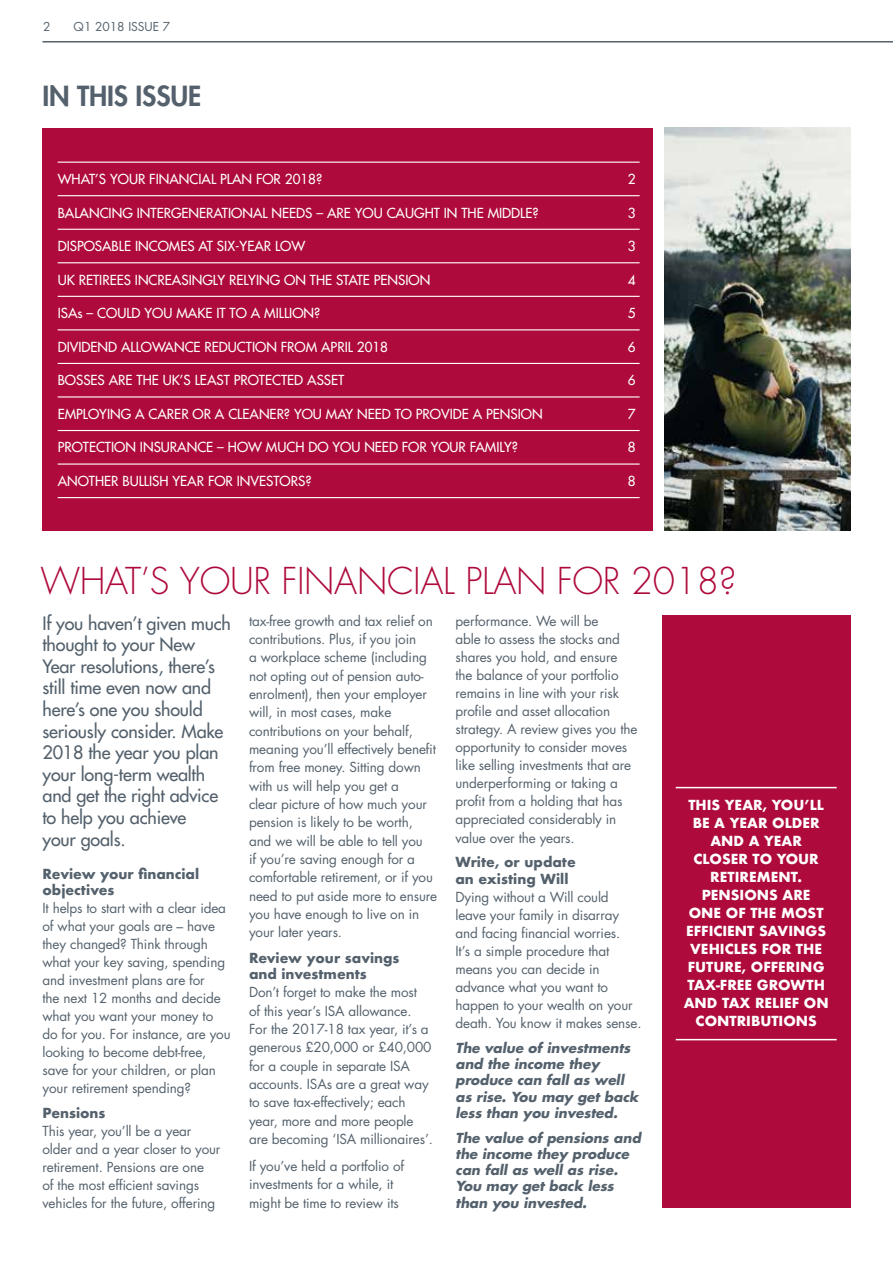
<style>
.page{position:relative;width:893px;height:1263px;background:#fff}
.page>*{position:absolute;margin:0;border:0;box-sizing:border-box;transform-origin:0 0}
.t1{font:300 36px "Futura LT";letter-spacing:-.01em;color:#ae0a3b}
.t2{font:800 27px "Futura";letter-spacing:-.005em;color:#54616c}
.t3{font:18px/21.6px "Futura";letter-spacing:-.01em;color:#54616c}
.t4{font:13.5px/18px "Futura";letter-spacing:-.01em;color:#54616c}
.t5{font:13.5px "Futura";color:#fff}
.t6{font:italic 700 13.5px/16.2px "Futura";color:#54616c}
.t7{font:700 13.5px/18px "Futura";color:#fff;text-align:center}
.t8{font:700 13.5px/16.2px "Futura";color:#54616c}
.t9{font:12px "Futura";color:#54616c}
</style>
<div class="page">
<hr style="left:43px;top:41px;width:850px;height:2px;background:#54616c">
<div style="left:43px;top:128px;width:610px;height:402px;background:#ae0a3b"></div>
<div style="left:662px;top:615px;width:188px;height:593px;background:#ae0a3b"></div>
<hr style="left:676px;top:787px;width:161px;height:1px;background:#fff">
<hr style="left:676px;top:1039px;width:161px;height:1px;background:#fff">
<hr style="left:58px;top:162px;width:582px;height:1px;background:#fff">
<hr style="left:58px;top:195px;width:582px;height:1px;background:#fff">
<hr style="left:58px;top:229px;width:582px;height:1px;background:#fff">
<hr style="left:58px;top:262px;width:582px;height:1px;background:#fff">
<hr style="left:58px;top:296px;width:582px;height:1px;background:#fff">
<hr style="left:58px;top:329px;width:582px;height:1px;background:#fff">
<hr style="left:58px;top:363px;width:582px;height:1px;background:#fff">
<hr style="left:58px;top:396px;width:582px;height:1px;background:#fff">
<hr style="left:58px;top:430px;width:582px;height:1px;background:#fff">
<hr style="left:58px;top:463px;width:582px;height:2px;background:#fff">
<hr style="left:58px;top:497px;width:582px;height:1px;background:#fff">
<img style="left:664px;top:128px;width:186px;height:402px">
<p class="t9" style="left:43px;top:18px;width:9px">2</p>
<p class="t9" style="left:74px;top:18px;width:98px">Q1 2018 ISSUE 7</p>
<h2 class="t2" style="left:43px;top:78px;width:160px">IN THIS ISSUE</h2>
<p class="t5" style="left:58px;top:170px;width:266px">WHAT’S YOUR FINANCIAL PLAN FOR 2018?</p>
<p class="t5" style="left:628px;top:170px;width:9px">2</p>
<p class="t5" style="left:58px;top:204px;width:482px">BALANCING INTERGENERATIONAL NEEDS – ARE YOU CAUGHT IN THE MIDDLE?</p>
<p class="t5" style="left:628px;top:204px;width:9px">3</p>
<p class="t5" style="left:58px;top:237px;width:249px">DISPOSABLE INCOMES AT SIX-YEAR LOW</p>
<p class="t5" style="left:628px;top:237px;width:9px">3</p>
<p class="t5" style="left:58px;top:271px;width:374px">UK RETIREES INCREASINGLY RELYING ON THE STATE PENSION</p>
<p class="t5" style="left:628px;top:271px;width:9px">4</p>
<p class="t5" style="left:58px;top:304px;width:264px">ISAs – COULD YOU MAKE IT TO A MILLION?</p>
<p class="t5" style="left:628px;top:304px;width:9px">5</p>
<p class="t5" style="left:58px;top:338px;width:332px">DIVIDEND ALLOWANCE REDUCTION FROM APRIL 2018</p>
<p class="t5" style="left:628px;top:338px;width:9px">6</p>
<p class="t5" style="left:58px;top:371px;width:288px">BOSSES ARE THE UK’S LEAST PROTECTED ASSET</p>
<p class="t5" style="left:628px;top:371px;width:9px">6</p>
<p class="t5" style="left:58px;top:405px;width:486px">EMPLOYING A CARER OR A CLEANER? YOU MAY NEED TO PROVIDE A PENSION</p>
<p class="t5" style="left:628px;top:405px;width:9px">7</p>
<p class="t5" style="left:58px;top:439px;width:462px">PROTECTION INSURANCE – HOW MUCH DO YOU NEED FOR YOUR FAMILY?</p>
<p class="t5" style="left:628px;top:439px;width:9px">8</p>
<p class="t5" style="left:58px;top:472px;width:255px">ANOTHER BULLISH YEAR FOR INVESTORS?</p>
<p class="t5" style="left:628px;top:472px;width:9px">8</p>
<h1 class="t1" style="left:40px;top:559px;width:698px">WHAT’S YOUR FINANCIAL PLAN FOR 2018?</h1>
<p class="t3" style="left:43px;top:612px;width:190px">If you haven’t given much thought to your New<br>Year resolutions, there’s still time even now and here’s one you should seriously consider. Make<br>2018 the year you plan your long-term wealth and get the right advice to help you achieve<br>your goals.</p>
<p class="t8" style="left:43px;top:865px;width:158px">Review your financial objectives</p>
<p class="t4" style="left:43px;top:899px;width:190px">It helps to start with a clear idea of what your goals are – have they changed? Think through what your key saving, spending and investment plans are for<br>the next 12 months and decide what you want your money to do for you. For instance, are you looking to become debt-free, save for your children, or plan your retirement spending?</p>
<p class="t8" style="left:43px;top:1104px;width:64px">Pensions</p>
<p class="t4" style="left:43px;top:1121px;width:179px">This year, you’ll be a year older and a year closer to your retirement. Pensions are one<br>of the most efficient savings vehicles for the future, offering</p>
<p class="t4" style="left:249px;top:611px;width:190px">tax-free growth and tax relief on contributions. Plus, if you join<br>a workplace scheme (including not opting out of pension auto&shy;enrolment), then your employer will, in most cases, make contributions on your behalf, meaning you’ll effectively benefit from free money. Sitting down with us will help you get a<br>clear picture of how much your pension is likely to be worth, and we will be able to tell you<br>if you’re saving enough for a comfortable retirement, or if you need to put aside more to ensure you have enough to live on in your later years.</p>
<p class="t8" style="left:249px;top:949px;width:152px">Review your savings and investments</p>
<p class="t4" style="left:249px;top:983px;width:185px">Don’t forget to make the most<br>of this year’s ISA allowance.<br>For the 2017-18 tax year, it’s a generous £20,000 or £40,000 for a couple in separate ISA accounts. ISAs are a great way to save tax-effectively; each year, more and more people are becoming ‘ISA millionaires’.</p>
<p class="t4" style="left:249px;top:1156px;width:157px">If you’ve held a portfolio of investments for a while, it might be time to review its</p>
<p class="t4" style="left:455px;top:611px;width:184px">performance. We will be<br>able to assess the stocks and shares you hold, and ensure the balance of your portfolio remains in line with your risk profile and asset allocation strategy. A review gives you the opportunity to consider moves like selling investments that are underperforming or taking a profit from a holding that has appreciated considerably in value over the years.</p>
<p class="t8" style="left:455px;top:854px;width:122px">Write, or update an existing Will</p>
<p class="t4" style="left:455px;top:887px;width:188px">Dying without a Will could leave your family in disarray and facing financial worries.<br>It’s a simple procedure that means you can decide in advance what you want to happen to your wealth on your death. You know it makes sense.</p>
<p class="t6" style="left:455px;top:1039px;width:184px">The value of investments and the income they produce can fall as well as rise. You may get back less than you invested.</p>
<p class="t6" style="left:455px;top:1129px;width:187px">The value of pensions and the income they produce can fall as well as rise.<br>You may get back less than you invested.</p>
<p class="t7" style="left:684px;top:796px;width:147px">THIS YEAR, YOU’LL<br>BE A YEAR OLDER<br>AND A YEAR<br>CLOSER TO YOUR<br>RETIREMENT.<br>PENSIONS ARE<br>ONE OF THE MOST<br>EFFICIENT SAVINGS<br>VEHICLES FOR THE<br>FUTURE, OFFERING<br>TAX-FREE GROWTH<br>AND TAX RELIEF ON<br>CONTRIBUTIONS</p>
</div>
